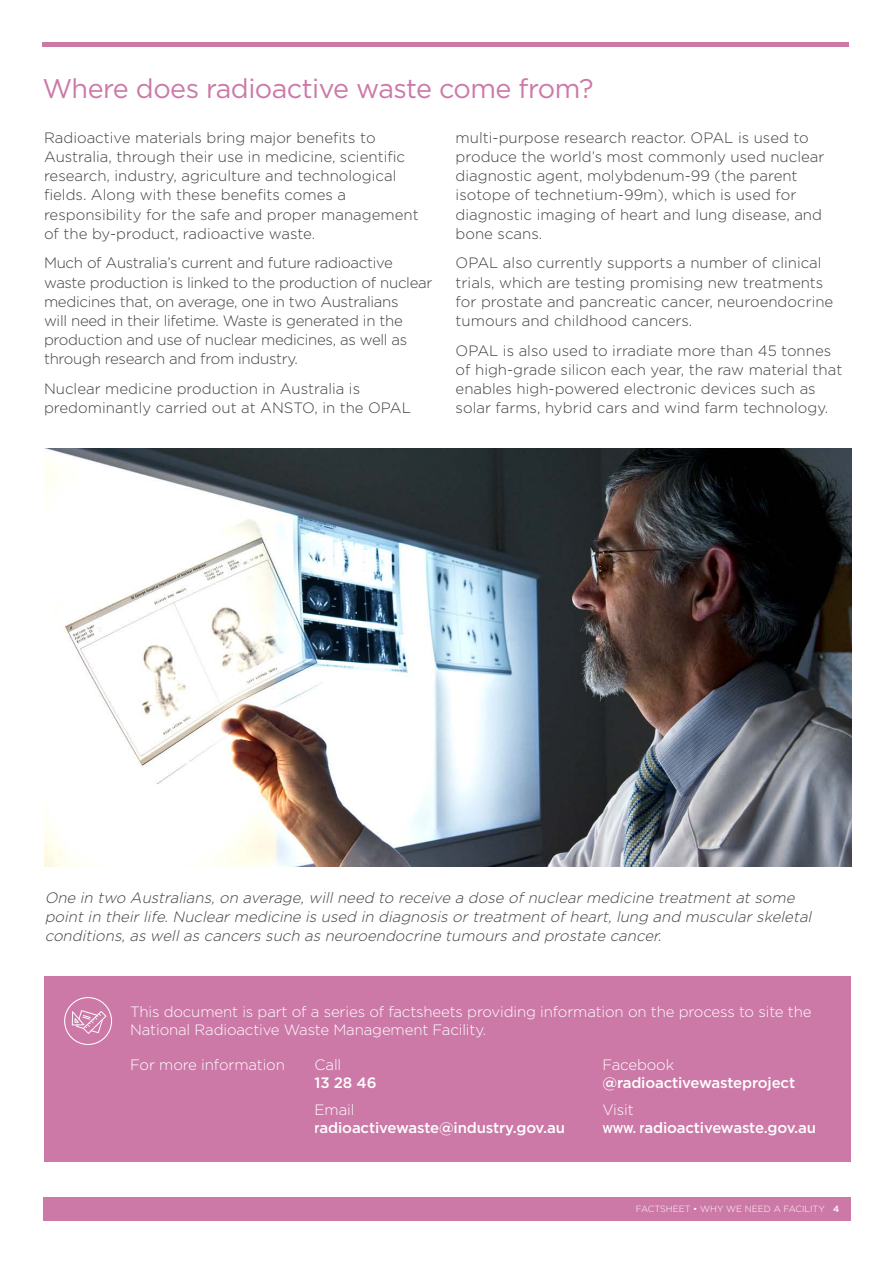
<style>
.page{position:relative;width:893px;height:1263px;background:#fff}
.page>*{position:absolute;margin:0;border:0;box-sizing:border-box;transform-origin:0 0}
.t1{font:27px "Gotham";letter-spacing:-.02em;color:#cc79a7}
.t2{font:300 15px/19.2px "Gotham";color:#414042}
.t3{font:300 15px/19px "Gotham";letter-spacing:-.02em;color:#414042}
.t4{font:italic 300 15px/19.2px "Gotham";color:#414042}
.t5{font:300 15px/18px "Gotham";letter-spacing:-.01em;color:#fff}
.t6{font:500 15px "Gotham";letter-spacing:-.01em;color:#fff;scale:.82 1}
.t7{font:500 15px "Gotham";letter-spacing:-.01em;color:#fff}
.t8{font:300 9px "Gotham";color:#fff}
.s1{font-weight:500}
</style>
<div class="page">
<div style="left:44px;top:976px;width:806px;height:186px;background:#cc79a7"></div>
<div style="left:43px;top:1197px;width:807px;height:23px;background:#cc79a7"></div>
<hr style="left:43px;top:43px;width:806px;height:4px;background:#cc79a7">
<svg style="left:64px;top:997px;width:48px;height:48px"></svg>
<img style="left:44px;top:449px;width:808px;height:417px">
<h1 class="t1" style="left:43px;top:71px;width:552px">Where does radioactive waste come from?</h1>
<p class="t2" style="left:44px;top:128px;width:376px">Radioactive materials bring major benefits to Australia, through their use in medicine, scientific research, industry, agriculture and technological fields. Along with these benefits comes a responsibility for the safe and proper management of the by-product, radioactive waste.</p>
<p class="t3" style="left:44px;top:253px;width:390px">Much of Australia’s current and future radioactive waste production is linked to the production of nuclear medicines that, on average, one in two Australians<br>will need in their lifetime. Waste is generated in the production and use of nuclear medicines, as well as through research and from industry.</p>
<p class="t2" style="left:44px;top:378px;width:369px">Nuclear medicine production in Australia is predominantly carried out at ANSTO, in the OPAL</p>
<p class="t2" style="left:456px;top:128px;width:370px">multi-purpose research reactor. OPAL is used to produce the world’s most commonly used nuclear diagnostic agent, molybdenum-99 (the parent isotope of technetium-99m), which is used for diagnostic imaging of heart and lung disease, and bone scans.</p>
<p class="t2" style="left:456px;top:253px;width:379px">OPAL also currently supports a number of clinical trials, which are testing promising new treatments for prostate and pancreatic cancer, neuroendocrine tumours and childhood cancers.</p>
<p class="t2" style="left:456px;top:340px;width:388px">OPAL is also used to irradiate more than 45 tonnes of high-grade silicon each year, the raw material that enables high-powered electronic devices such as solar farms, hybrid cars and wind farm technology.</p>
<p class="t4" style="left:45px;top:888px;width:772px">One in two Australians,on average,willneed to receive a dose ofnuclearmedicine treatmentatsome pointin theirlife.Nuclearmedicine is used in diagnosis ortreatmentofheart,lung and muscularskeletal conditions,as wellas cancers such as neuroendocrine tumours and prostate cancer.</p>
<p class="t5" style="left:130px;top:1002px;width:683px">This document is part of a series of factsheets providing information on the process to site the<br>National Radioactive Waste Management Facility.</p>
<p class="t5" style="left:130px;top:1055px;width:156px">For more information</p>
<p class="t5" style="left:315px;top:1055px;width:28px">Call</p>
<p class="t7" style="left:315px;top:1073px;width:63px">13 28 46</p>
<p class="t5" style="left:315px;top:1101px;width:41px">Email</p>
<p class="t6" style="left:315px;top:1118px;width:307px">radioactivewaste@industry.gov.au</p>
<p class="t5" style="left:602px;top:1055px;width:73px">Facebook</p>
<p class="t7" style="left:602px;top:1073px;width:194px">@radioactivewasteproject</p>
<p class="t5" style="left:602px;top:1101px;width:33px">Visit</p>
<p class="t6" style="left:602px;top:1118px;width:262px">www. radioactivewaste.gov.au</p>
<p class="t8" style="left:636px;top:1203px;width:205px">FACTSHEET • WHY WE NEED A FACILITY <span class="s1">4</span></p>
</div>
